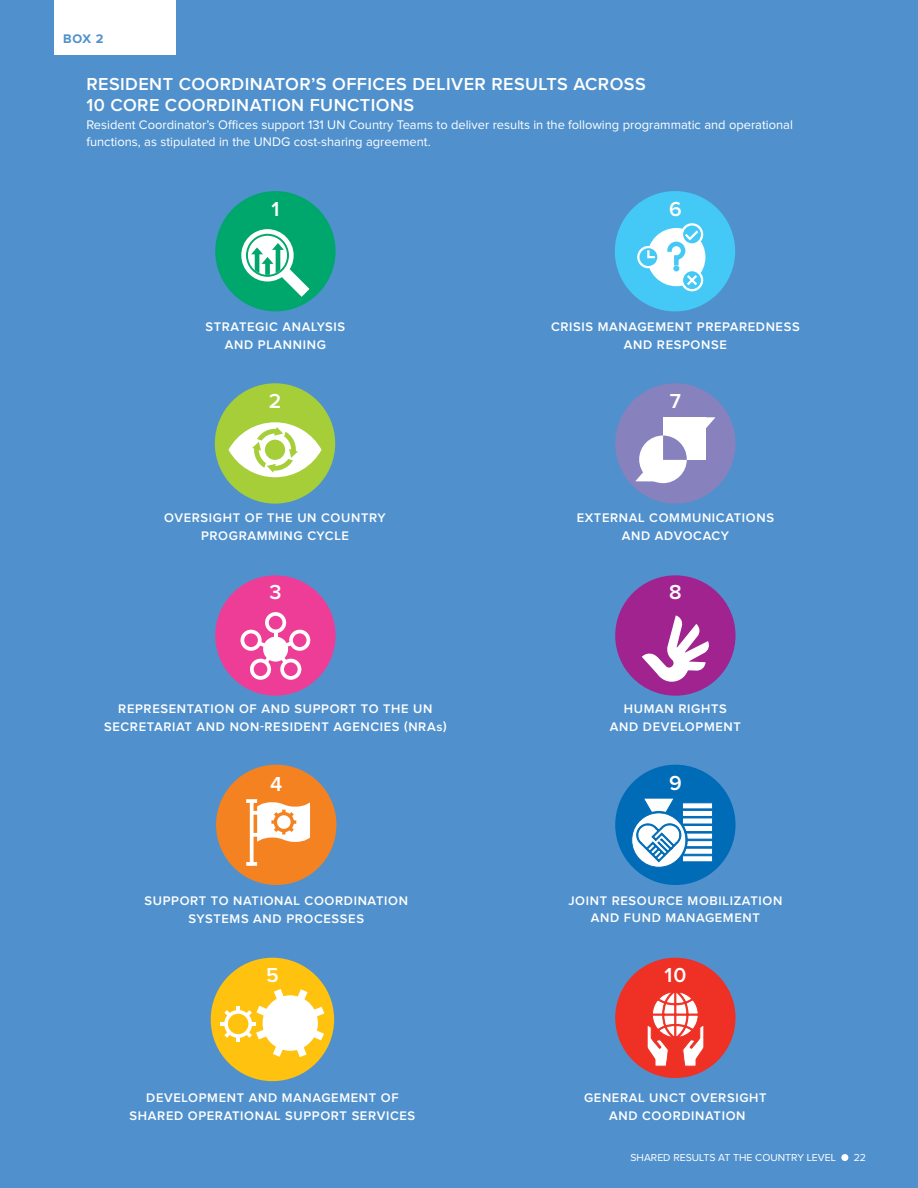
<style>
.page{position:relative;width:918px;height:1188px;background:#5091cd}
.page>*{position:absolute;margin:0;border:0;box-sizing:border-box;transform-origin:0 0}
.Headline{font:600 21px "Proxima Nova";color:#fff}
.Box_Headline{font:600 18px/21px "Proxima Nova";letter-spacing:.025em;color:#fff}
.Sub_Headline{font:600 12.9px/17.7px "Proxima Nova";letter-spacing:.05em;color:#fff;text-align:center}
.Copy{font:12.9px/17.7px "Proxima Nova";color:#fff}
.Copy-2{font:700 12.9px "Proxima Nova";color:#5091cd}
.Copy-3{font:10.5px "Proxima Nova";color:#fff}
</style>
<div class="page">
<div style="left:215px;top:575px;width:121px;height:121px;background:#ee3d96;border-radius:50%"></div>
<div style="left:615px;top:575px;width:121px;height:121px;background:#a1238f;border-radius:50%"></div>
<div style="left:215px;top:191px;width:121px;height:120px;background:#00a76d;border-radius:50%"></div>
<svg style="left:241px;top:229px;width:68px;height:68px"></svg>
<div style="left:211px;top:958px;width:123px;height:123px;background:#ffc20e;border-radius:50%"></div>
<svg style="left:221px;top:989px;width:103px;height:68px"></svg>
<div style="left:615px;top:958px;width:121px;height:120px;background:#ee3124;border-radius:50%"></div>
<svg style="left:647px;top:992px;width:57px;height:75px"></svg>
<svg style="left:241px;top:612px;width:69px;height:68px"></svg>
<svg style="left:642px;top:615px;width:67px;height:67px"></svg>
<div style="left:615px;top:383px;width:121px;height:121px;background:#8781bd;border-radius:50%"></div>
<svg style="left:635px;top:470px;width:17px;height:11px"></svg>
<svg style="left:706px;top:417px;width:10px;height:11px"></svg>
<div style="left:663px;top:417px;width:43px;height:43px;background:#fff"></div>
<div style="left:639px;top:436px;width:48px;height:47px;background:#fff;border-radius:50%"></div>
<svg style="left:663px;top:436px;width:24px;height:24px"></svg>
<div style="left:215px;top:383px;width:120px;height:121px;background:#a6ce39;border-radius:50%"></div>
<svg style="left:229px;top:422px;width:93px;height:55px;fill:#fff"></svg>
<svg style="left:252px;top:427px;width:46px;height:46px"></svg>
<div style="left:615px;top:765px;width:121px;height:120px;background:#006cb7;border-radius:50%"></div>
<svg style="left:631px;top:798px;width:82px;height:70px"></svg>
<div style="left:216px;top:765px;width:120px;height:120px;background:#f58220;border-radius:50%"></div>
<svg style="left:246px;top:799px;width:64px;height:67px"></svg>
<div style="left:615px;top:191px;width:120px;height:120px;background:#44c8f5;border-radius:50%"></div>
<svg style="left:637px;top:223px;width:68px;height:68px"></svg>
<div style="left:54px;top:0;width:122px;height:54px;background:#fff"></div>
<div style="left:841px;top:1154px;width:7px;height:7px;background:#fff;border-radius:50%"></div>
<p class="Copy-2" style="left:63px;top:32px;width:42px">BOX 2</p>
<p class="Box_Headline" style="left:86px;top:74px;width:561px">RESIDENT COORDINATOR’S OFFICES DELIVER RESULTS ACROSS<br>10 CORE COORDINATION FUNCTIONS</p>
<p class="Copy" style="left:86px;top:116px;width:708px">Resident Coordinator’s Offices support 131 UN Country Teams to deliver results in the following programmatic and operational functions, as stipulated in the UNDG cost-sharing agreement.</p>
<p class="Headline" style="left:271px;top:197px;width:9px">1</p>
<p class="Headline" style="left:669px;top:197px;width:14px">6</p>
<p class="Sub_Headline" style="left:206px;top:318px;width:141px">STRATEGIC ANALYSIS<br>AND PLANNING</p>
<p class="Sub_Headline" style="left:551px;top:318px;width:250px">CRISIS MANAGEMENT PREPAREDNESS<br>AND RESPONSE</p>
<p class="Headline" style="left:269px;top:390px;width:14px">2</p>
<p class="Headline" style="left:670px;top:389px;width:13px">7</p>
<p class="Sub_Headline" style="left:164px;top:509px;width:223px">OVERSIGHT OF THE UN COUNTRY<br>PROGRAMMING CYCLE</p>
<p class="Sub_Headline" style="left:577px;top:509px;width:199px">EXTERNAL COMMUNICATIONS<br>AND ADVOCACY</p>
<p class="Headline" style="left:269px;top:580px;width:14px">3</p>
<p class="Headline" style="left:669px;top:580px;width:14px">8</p>
<p class="Sub_Headline" style="left:104px;top:701px;width:344px">REPRESENTATION OF AND SUPPORT TO THE UN<br>SECRETARIAT AND NON-RESIDENT AGENCIES (NRAs)</p>
<p class="Sub_Headline" style="left:610px;top:700px;width:133px">HUMAN RIGHTS<br>AND DEVELOPMENT</p>
<p class="Headline" style="left:270px;top:772px;width:14px">4</p>
<p class="Headline" style="left:669px;top:771px;width:14px">9</p>
<p class="Sub_Headline" style="left:145px;top:892px;width:265px">SUPPORT TO NATIONAL COORDINATION<br>SYSTEMS AND PROCESSES</p>
<p class="Sub_Headline" style="left:568px;top:892px;width:215px">JOINT RESOURCE MOBILIZATION<br>AND FUND MANAGEMENT</p>
<p class="Headline" style="left:266px;top:964px;width:14px">5</p>
<p class="Headline" style="left:664px;top:964px;width:23px">10</p>
<p class="Sub_Headline" style="left:130px;top:1089px;width:287px">DEVELOPMENT AND MANAGEMENT OF<br>SHARED OPERATIONAL SUPPORT SERVICES</p>
<p class="Sub_Headline" style="left:584px;top:1089px;width:184px">GENERAL UNCT OVERSIGHT<br>AND COORDINATION</p>
<p class="Copy-3" style="left:630px;top:1152px;width:207px">SHARED RESULTS AT THE COUNTRY LEVEL</p>
<p class="Copy-3" style="left:854px;top:1152px;width:14px">22</p>
</div>
